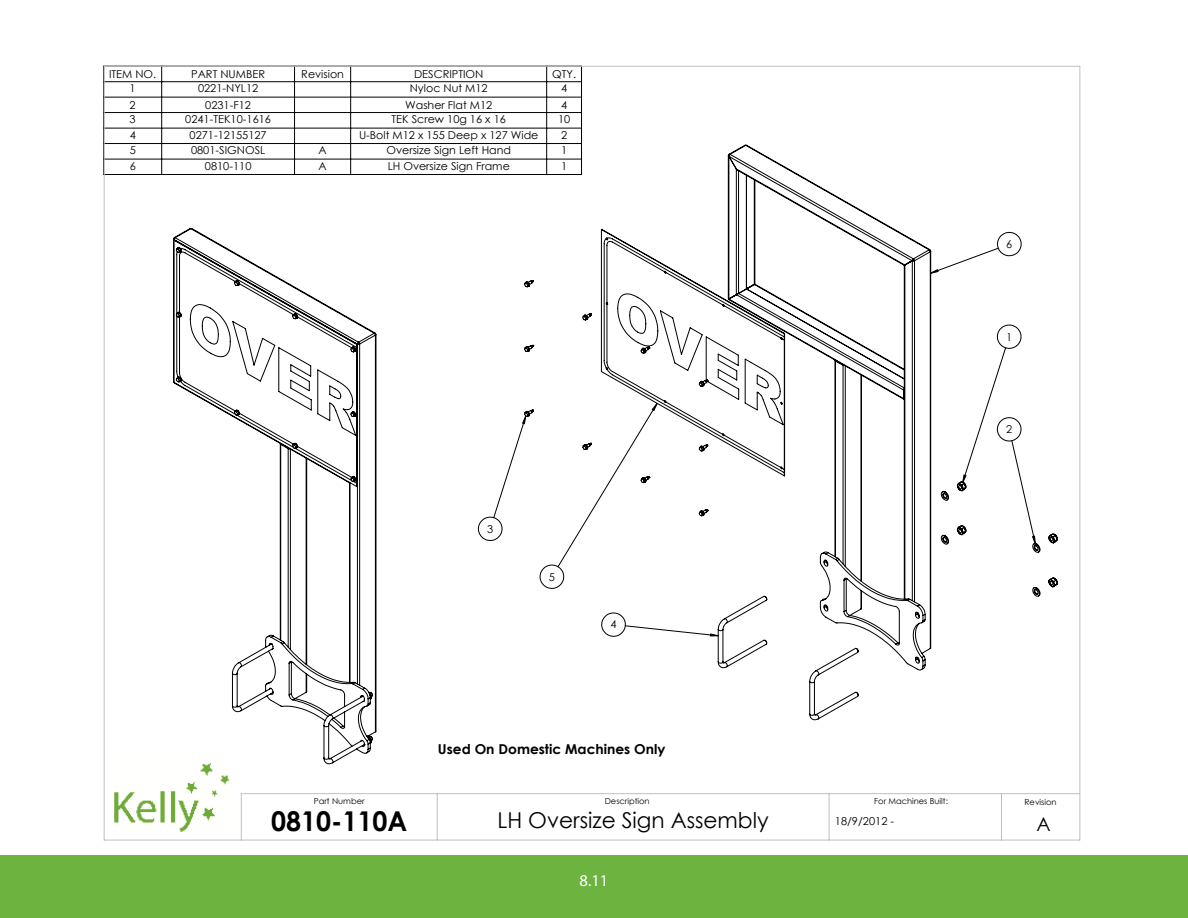
<style>
.page{position:relative;width:1188px;height:918px;background:#fff}
.page>*{position:absolute;margin:0;border:0;box-sizing:border-box;transform-origin:0 0}
.t1{font:700 27.3px "Century Gothic";color:#000}
.t2{font:21.9px "Century Gothic";color:#000}
.t3{font:19.05px "Century Gothic";color:#000}
.kelle_dot_points{font:16.5px "Myriad Pro";color:#fff}
.t4{font:700 13.65px "Century Gothic";color:#000}
.t5{font:10.95px "Century Gothic";color:#000}
.t6{font:8.25px "Century Gothic";color:#000}
</style>
<div class="page">
<div style="left:0;top:856px;width:1188px;height:62px;background:#6cb43f"></div>
<img style="left:114px;top:765px;width:116px;height:67px">
<hr style="left:103px;top:66px;width:1px;height:109px;background:#000">
<hr style="left:104px;top:174px;width:478px;height:1px;background:#000">
<hr style="left:581px;top:66px;width:1px;height:109px;background:#000">
<svg style="left:161px;top:67px;width:1px;height:14px"></svg>
<svg style="left:294px;top:67px;width:1px;height:14px"></svg>
<svg style="left:350px;top:67px;width:1px;height:14px"></svg>
<svg style="left:546px;top:67px;width:1px;height:14px"></svg>
<hr style="left:161px;top:82px;width:1px;height:93px;background:#000">
<hr style="left:294px;top:82px;width:1px;height:93px;background:#000">
<hr style="left:350px;top:82px;width:1px;height:93px;background:#000">
<hr style="left:546px;top:82px;width:1px;height:93px;background:#000">
<hr style="left:104px;top:97px;width:478px;height:1px;background:#000">
<hr style="left:104px;top:112px;width:478px;height:1px;background:#000">
<hr style="left:104px;top:128px;width:478px;height:1px;background:#000">
<hr style="left:104px;top:143px;width:478px;height:1px;background:#000">
<hr style="left:104px;top:159px;width:478px;height:1px;background:#000">
<hr style="left:104px;top:81px;width:478px;height:1px;background:#000">
<hr style="left:104px;top:66px;width:1px;height:774px;background:#c0c0c0">
<hr style="left:94px;top:51px;width:1000px;height:1px;background:#c0c0c0">
<hr style="left:94px;top:51px;width:1px;height:806px;background:#c0c0c0">
<hr style="left:94px;top:871px;width:1000px;height:1px;background:#c0c0c0">
<hr style="left:1138px;top:51px;width:1px;height:806px;background:#c0c0c0">
<hr style="left:104px;top:840px;width:976px;height:1px;background:#c0c0c0">
<hr style="left:1080px;top:66px;width:1px;height:774px;background:#c0c0c0">
<hr style="left:104px;top:66px;width:976px;height:1px;background:#c0c0c0">
<hr style="left:241px;top:793px;width:839px;height:1px;background:#c0c0c0">
<hr style="left:1001px;top:794px;width:1px;height:46px;background:#c0c0c0">
<hr style="left:829px;top:794px;width:1px;height:46px;background:#c0c0c0">
<hr style="left:437px;top:794px;width:1px;height:46px;background:#c0c0c0">
<hr style="left:241px;top:794px;width:1px;height:46px;background:#c0c0c0">
<svg style="left:523px;top:144px;width:535px;height:577px"></svg>
<svg style="left:173px;top:228px;width:204px;height:537px"></svg>
<p class="t5" style="left:109px;top:66px;width:49px">ITEM NO.</p>
<p class="t5" style="left:191px;top:66px;width:75px">PART NUMBER</p>
<p class="t5" style="left:301px;top:66px;width:44px">Revision</p>
<p class="t5" style="left:414px;top:66px;width:71px">DESCRIPTION</p>
<p class="t5" style="left:552px;top:66px;width:25px">QTY.</p>
<p class="t5" style="left:130px;top:81px;width:8px">1</p>
<p class="t5" style="left:198px;top:81px;width:62px">0221-NYL12</p>
<p class="t5" style="left:410px;top:81px;width:79px">Nyloc Nut M12</p>
<p class="t5" style="left:561px;top:81px;width:8px">4</p>
<p class="t5" style="left:130px;top:97px;width:8px">2</p>
<p class="t5" style="left:205px;top:97px;width:47px">0231-F12</p>
<p class="t5" style="left:405px;top:97px;width:89px">Washer Flat M12</p>
<p class="t5" style="left:561px;top:97px;width:8px">4</p>
<p class="t5" style="left:130px;top:112px;width:8px">3</p>
<p class="t5" style="left:185px;top:112px;width:87px">0241-TEK10-1616</p>
<p class="t5" style="left:392px;top:112px;width:116px">TEK Screw 10g 16 x 16</p>
<p class="t5" style="left:558px;top:112px;width:14px">10</p>
<p class="t5" style="left:130px;top:127px;width:8px">4</p>
<p class="t5" style="left:190px;top:127px;width:79px">0271-12155127</p>
<p class="t5" style="left:359px;top:127px;width:181px">U-Bolt M12 x 155 Deep x 127 Wide</p>
<p class="t5" style="left:561px;top:127px;width:8px">2</p>
<p class="t5" style="left:130px;top:143px;width:8px">5</p>
<p class="t5" style="left:191px;top:143px;width:76px">0801-SIGNOSL</p>
<p class="t5" style="left:319px;top:143px;width:10px">A</p>
<p class="t5" style="left:386px;top:143px;width:126px">Oversize Sign Left Hand</p>
<p class="t5" style="left:561px;top:143px;width:8px">1</p>
<p class="t5" style="left:130px;top:158px;width:8px">6</p>
<p class="t5" style="left:205px;top:158px;width:48px">0810-110</p>
<p class="t5" style="left:319px;top:158px;width:10px">A</p>
<p class="t5" style="left:388px;top:158px;width:124px">LH Oversize Sign Frame</p>
<p class="t5" style="left:561px;top:158px;width:8px">1</p>
<p class="t5" style="left:487px;top:521px;width:8px">3</p>
<p class="t5" style="left:549px;top:569px;width:8px">5</p>
<p class="t5" style="left:611px;top:617px;width:8px">4</p>
<p class="t4" style="left:438px;top:738px;width:229px">Used On Domestic Machines Only</p>
<p class="t5" style="left:1006px;top:236px;width:8px">6</p>
<p class="t5" style="left:1006px;top:329px;width:8px">1</p>
<p class="t5" style="left:1006px;top:422px;width:8px">2</p>
<p class="t6" style="left:314px;top:795px;width:52px">Part Number</p>
<p class="t6" style="left:605px;top:795px;width:46px">Description</p>
<p class="t6" style="left:1025px;top:796px;width:34px">Revision</p>
<p class="t5" style="left:835px;top:813px;width:61px">18/9/2012 -</p>
<p class="t6" style="left:874px;top:795px;width:75px">For Machines Built:</p>
<p class="t1" style="left:271px;top:801px;width:137px">0810-110A</p>
<p class="t2" style="left:497px;top:805px;width:273px">LH Oversize Sign Assembly</p>
<p class="t3" style="left:1037px;top:811px;width:16px">A</p>
<p class="kelle_dot_points" style="left:580px;top:872px;width:30px">8.11</p>
</div>
